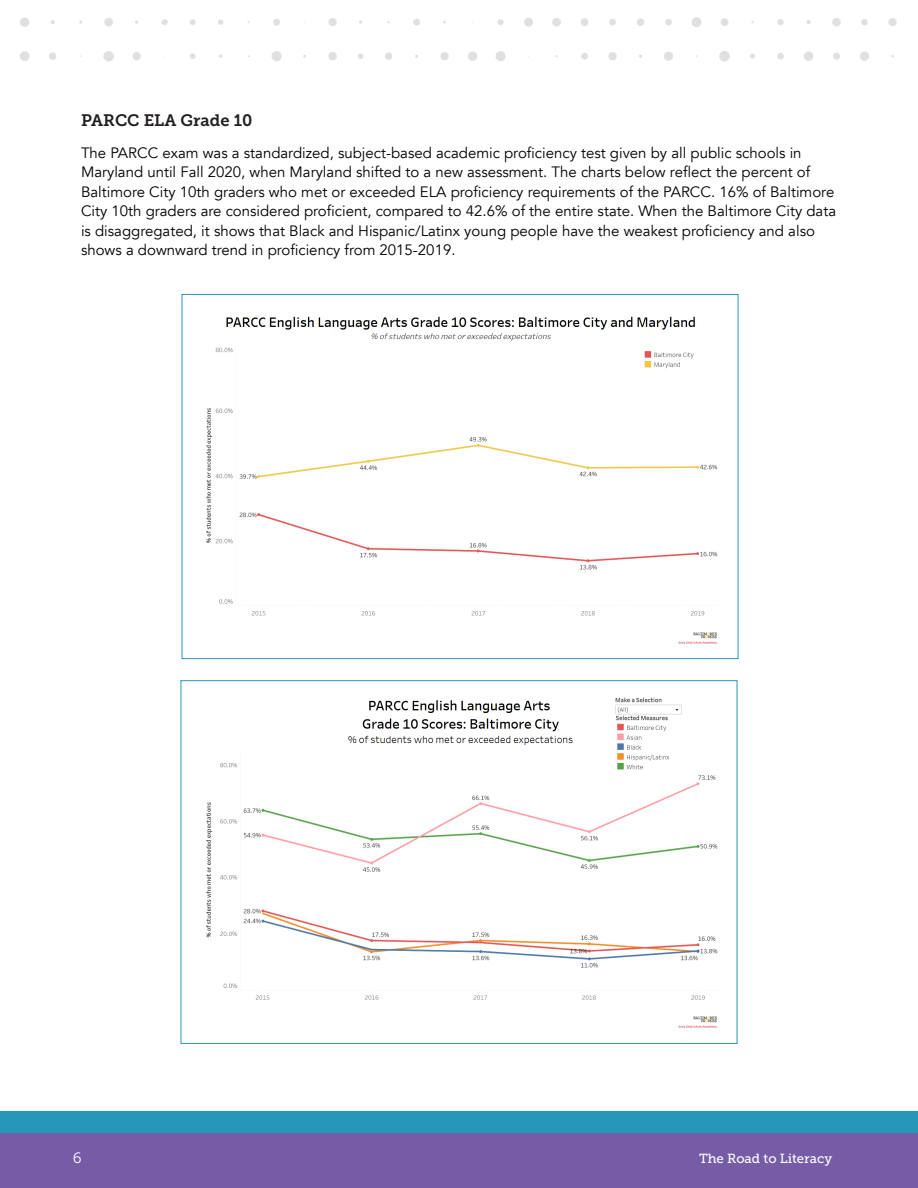
<style>
.page{position:relative;width:918px;height:1188px;background:#fff}
.page>*{position:absolute;margin:0;border:0;box-sizing:border-box;transform-origin:0 0}
.t1{font:16.5px "Museo Slab 700";color:#231f20}
.No_Spacing{font:15px/19.5px "Avenir";color:#000}
.t2{font:15px "Museo Slab 300";color:#fff}
.t3{font:13.2px "Museo Slab 500";color:#fff}
</style>
<div class="page">
<div style="left:0;top:1111px;width:918px;height:77px;background:#2597b9"></div>
<div style="left:0;top:1133px;width:918px;height:55px;background:#765ca7"></div>
<img style="left:20px;top:17px;width:877px;height:45px">
<img style="left:206px;top:316px;width:512px;height:328px">
<img style="left:206px;top:697px;width:512px;height:331px">
<p class="t1" style="left:81px;top:111px;width:173px">PARCC ELA Grade 10</p>
<p class="No_Spacing" style="left:81px;top:143px;width:757px">The PARCC exam was a standardized, subject-based academic proficiency test given by all public schools in Maryland until Fall 2020, when Maryland shifted to a new assessment. The charts below reflect the percent of Baltimore City 10th graders who met or exceeded ELA proficiency requirements of the PARCC. 16% of Baltimore City 10th graders are considered proficient, compared to 42.6% of the entire state. When the Baltimore City data is disaggregated, it shows that Black and Hispanic/Latinx young people have the weakest proficiency and also shows a downward trend in proficiency from 2015-2019.</p>
<p class="t2" style="left:73px;top:1149px;width:10px">6</p>
<p class="t3" style="left:699px;top:1151px;width:135px">The Road to Literacy</p>
</div>
